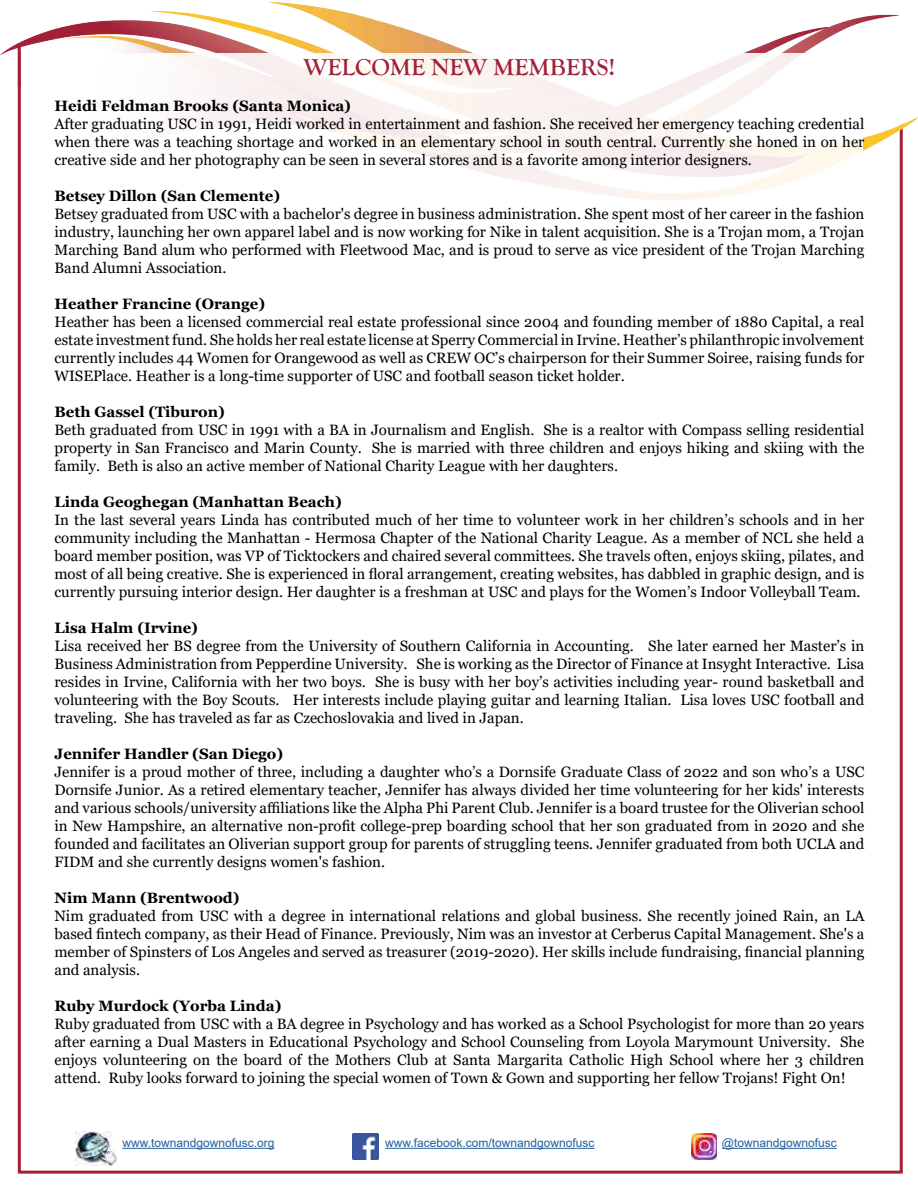
<style>
.page{position:relative;width:918px;height:1188px;background:#fff}
.page>*{position:absolute;margin:0;border:0;box-sizing:border-box;transform-origin:0 0}
.t1{font:700 24px "Goudy Old Style T";color:#a12236}
.t2{font:15px/18px "Georgia";color:#000;text-align:justify}
.t3{font:700 15px "Georgia";color:#000}
.t4{font:12px "Arial";color:#215e9e}
</style>
<div class="page">
<img style="left:353px;top:1133px;width:26px;height:26px">
<img style="left:691px;top:1134px;width:26px;height:26px">
<img style="left:76px;top:1131px;width:41px;height:35px">
<hr style="left:122px;top:1148px;width:152px;height:1px;background:#215e9e">
<hr style="left:385px;top:1148px;width:210px;height:1px;background:#215e9e">
<hr style="left:722px;top:1148px;width:115px;height:1px;background:#215e9e">
<img style="left:0;top:1px;width:918px;height:206px">
<div style="left:55px;top:53px;width:808px;height:153px;background:linear-gradient(to right,#fdfbfb,#fcf8f6)"></div>
<hr style="left:18px;top:46px;width:3px;height:41px;background:#a32036">
<h1 class="t1" style="left:304px;top:54px;width:313px">WELCOME NEW MEMBERS!</h1>
<p class="t3" style="left:54px;top:97px;width:298px">Heidi Feldman Brooks (Santa Monica)</p>
<p class="t2" style="left:54px;top:116px;width:811px">After graduating USC in 1991, Heidi worked in entertainment and fashion. She received her emergency teaching credential when there was a teaching shortage and worked in an elementary school in south central. Currently she honed in on her creative side and her photography can be seen in several stores and is a favorite among interior designers.</p>
<p class="t3" style="left:54px;top:187px;width:227px">Betsey Dillon (San Clemente)</p>
<p class="t2" style="left:54px;top:206px;width:812px">Betsey graduated from USC with a bachelor's degree in business administration. She spent most of her career in the fashion industry, launching her own apparel label and is now working for Nike in talent acquisition. She is a Trojan mom, a Trojan Marching Band alum who performed with Fleetwood Mac, and is proud to serve as vice president of the Trojan Marching Band Alumni Association.</p>
<p class="t3" style="left:54px;top:295px;width:212px">Heather Francine (Orange)</p>
<p class="t2" style="left:54px;top:314px;width:812px">Heather has been a licensed commercial real estate professional since 2004 and founding member of 1880 Capital, a real estate investment fund. She holds her real estate license at Sperry Commercial in Irvine. Heather’s philanthropic involvement currently includes 44 Women for Orangewood as well as CREW OC’s chairperson for their Summer Soiree, raising funds for WISEPlace. Heather is a long-time supporter of USC and football season ticket holder.</p>
<p class="t3" style="left:54px;top:403px;width:172px">Beth Gassel (Tiburon)</p>
<p class="t2" style="left:54px;top:422px;width:811px">Beth graduated from USC in 1991 with a BA in Journalism and English. She is a realtor with Compass selling residential property in San Francisco and Marin County. She is married with three children and enjoys hiking and skiing with the family. Beth is also an active member of National Charity League with her daughters.</p>
<p class="t3" style="left:54px;top:493px;width:289px">Linda Geoghegan (Manhattan Beach)</p>
<p class="t2" style="left:54px;top:512px;width:812px">In the last several years Linda has contributed much of her time to volunteer work in her children’s schools and in her community including the Manhattan - Hermosa Chapter of the National Charity League. As a member of NCL she held a board member position, was VP of Ticktockers and chaired several committees. She travels often, enjoys skiing, pilates, and most of all being creative. She is experienced in floral arrangement, creating websites, has dabbled in graphic design, and is currently pursuing interior design. Her daughter is a freshman at USC and plays for the Women’s Indoor Volleyball Team.</p>
<p class="t3" style="left:54px;top:619px;width:145px">Lisa Halm (Irvine)</p>
<p class="t2" style="left:54px;top:638px;width:812px">Lisa received her BS degree from the University of Southern California in Accounting. She later earned her Master’s in Business Administration from Pepperdine University. She is working as the Director of Finance at Insyght Interactive. Lisa resides in Irvine, California with her two boys. She is busy with her boy’s activities including year- round basketball and volunteering with the Boy Scouts. Her interests include playing guitar and learning Italian. Lisa loves USC football and traveling. She has traveled as far as Czechoslovakia and lived in Japan.</p>
<p class="t3" style="left:54px;top:745px;width:230px">Jennifer Handler (San Diego)</p>
<p class="t2" style="left:54px;top:764px;width:811px">Jennifer is a proud mother of three, including a daughter who’s a Dornsife Graduate Class of 2022 and son who’s a USC Dornsife Junior. As a retired elementary teacher, Jennifer has always divided her time volunteering for her kids' interests and various schools/university affiliations like the Alpha Phi Parent Club. Jennifer is a board trustee for the Oliverian school in New Hampshire, an alternative non-profit college-prep boarding school that her son graduated from in 2020 and she founded and facilitates an Oliverian support group for parents of struggling teens. Jennifer graduated from both UCLA and FIDM and she currently designs women's fashion.</p>
<p class="t3" style="left:54px;top:889px;width:187px">Nim Mann (Brentwood)</p>
<p class="t2" style="left:54px;top:908px;width:812px">Nim graduated from USC with a degree in international relations and global business. She recently joined Rain, an LA based fintech company, as their Head of Finance. Previously, Nim was an investor at Cerberus Capital Management. She's a member of Spinsters of Los Angeles and served as treasurer (2019-2020). Her skills include fundraising, financial planning and analysis.</p>
<p class="t3" style="left:54px;top:997px;width:229px">Ruby Murdock (Yorba Linda)</p>
<p class="t2" style="left:54px;top:1016px;width:812px">Ruby graduated from USC with a BA degree in Psychology and has worked as a School Psychologist for more than 20 years after earning a Dual Masters in Educational Psychology and School Counseling from Loyola Marymount University. She enjoys volunteering on the board of the Mothers Club at Santa Margarita Catholic High School where her 3 children attend. Ruby looks forward to joining the special women of Town &amp; Gown and supporting her fellow Trojans! Fight On!</p>
<p class="t4" style="left:122px;top:1135px;width:154px">www.townandgownofusc.org</p>
<p class="t4" style="left:385px;top:1135px;width:211px">www.facebook.com/townandgownofusc</p>
<p class="t4" style="left:722px;top:1135px;width:116px">@townandgownofusc</p>
</div>
